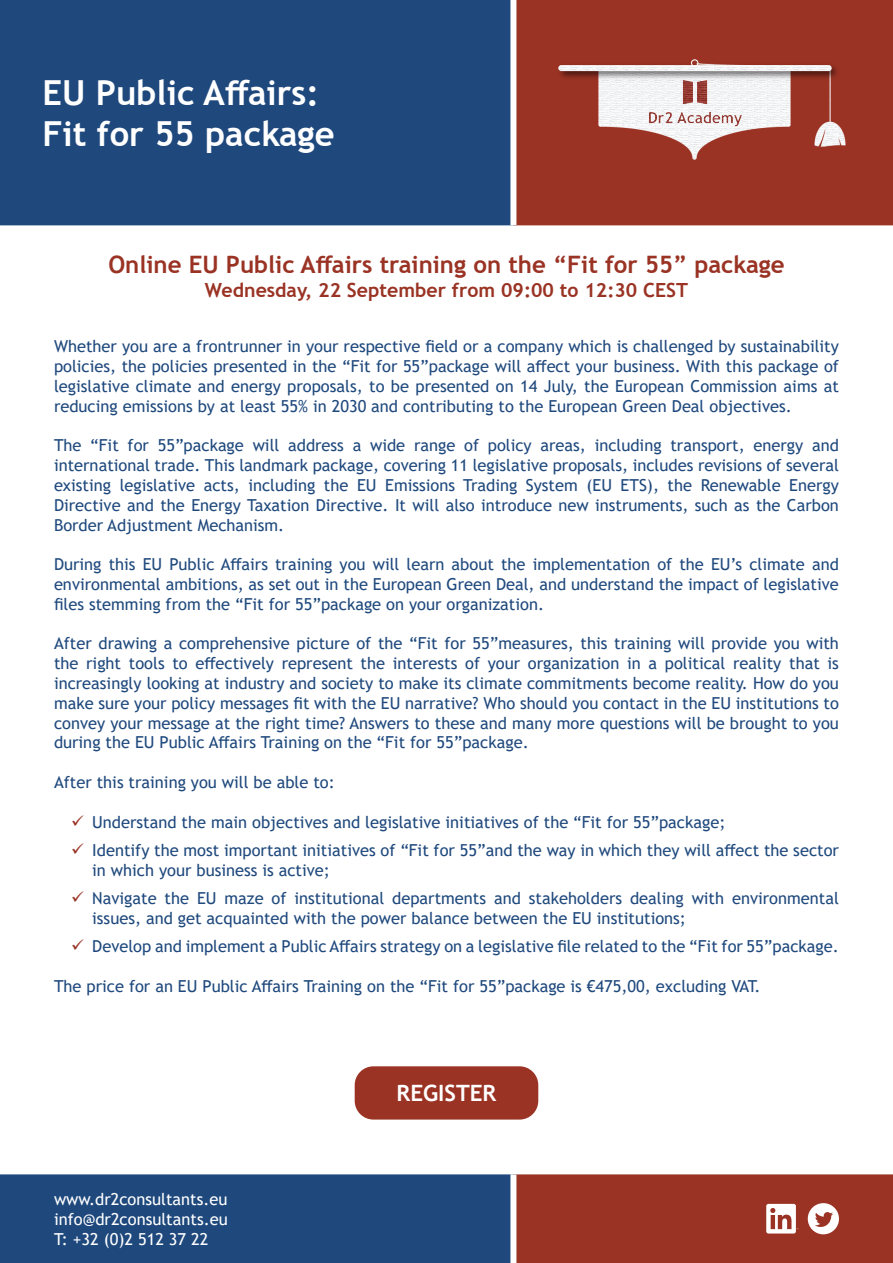
<style>
.page{position:relative;width:893px;height:1263px;background:#fff}
.page>*{position:absolute;margin:0;border:0;box-sizing:border-box;transform-origin:0 0}
.t1{font:700 34.5px "Trebuchet MS";color:#fff}
.t2{font:700 24px "Trebuchet MS";color:#9a3324}
.t3{font:700 22.5px "Trebuchet MS";color:#fff}
.t4{font:700 19.5px "Trebuchet MS";color:#9a3324}
.t5{font:16.5px/19.8px "Trebuchet MS";color:#1f497d;text-align:justify}
.t6{font:16.5px "Trebuchet MS";color:#fff}
</style>
<div class="page">
<div style="left:0;top:1174px;width:510px;height:89px;background:#1f497d"></div>
<div style="left:0;top:0;width:510px;height:225px;background:#1f497d"></div>
<div style="left:516px;top:0;width:377px;height:225px;background:#9a3324"></div>
<div style="left:513px;top:1174px;width:380px;height:89px;background:#9a3324"></div>
<img style="left:814px;top:86px;width:32px;height:21px">
<img style="left:584px;top:86px;width:222px;height:81px">
<img style="left:555px;top:58px;width:291px;height:28px">
<img style="left:631px;top:94px;width:127px;height:48px">
<img style="left:667px;top:64px;width:55px;height:55px">
<img style="left:799px;top:107px;width:52px;height:55px">
<div style="left:355px;top:1067px;width:182px;height:52px;background:#9a3324;border-radius:18px"></div>
<div style="left:355px;top:1066px;width:183px;height:53px;border:2px solid #9a3324;border-radius:18px"></div>
<p class="t1" style="left:43px;top:71px;width:278px">EU Public Affairs:</p>
<p class="t1" style="left:43px;top:112px;width:294px">Fit for 55 package</p>
<p class="t2" style="left:108px;top:250px;width:678px">Online EU Public Affairs training on the “Fit for 55” package</p>
<p class="t4" style="left:205px;top:277px;width:485px">Wednesday, 22 September from 09:00 to 12:30 CEST</p>
<p class="t5" style="left:54px;top:336px;width:786px">Whether you are a frontrunner in your respective field or a company which is challenged by sustainability policies, the policies presented in the “Fit for 55”package will affect your business. With this package of legislative climate and energy proposals, to be presented on 14 July, the European Commission aims at reducing emissions by at least 55% in 2030 and contributing to the European Green Deal objectives.</p>
<p class="t5" style="left:54px;top:435px;width:786px">The “Fit for 55”package will address a wide range of policy areas, including transport, energy and international trade. This landmark package, covering 11 legislative proposals, includes revisions of several existing legislative acts, including the EU Emissions Trading System (EU ETS), the Renewable Energy Directive and the Energy Taxation Directive. It will also introduce new instruments, such as the Carbon Border Adjustment Mechanism.</p>
<p class="t5" style="left:54px;top:554px;width:786px">During this EU Public Affairs training you will learn about the implementation of the EU’s climate and environmental ambitions, as set out in the European Green Deal, and understand the impact of legislative files stemming from the “Fit for 55”package on your organization.</p>
<p class="t5" style="left:54px;top:633px;width:786px">After drawing a comprehensive picture of the “Fit for 55”measures, this training will provide you with the right tools to effectively represent the interests of your organization in a political reality that is increasingly looking at industry and society to make its climate commitments become reality. How do you make sure your policy messages fit with the EU narrative? Who should you contact in the EU institutions to convey your message at the right time? Answers to these and many more questions will be brought to you during the EU Public Affairs Training on the “Fit for 55”package.</p>
<p class="t5" style="left:54px;top:772px;width:282px">After this training you will be able to:</p>
<p class="t5" style="left:92px;top:812px;width:635px">Understand the main objectives and legislative initiatives of the “Fit for 55”package;</p>
<p class="t5" style="left:92px;top:840px;width:748px">Identify the most important initiatives of “Fit for 55”and the way in which they will affect the sector in which your business is active;</p>
<p class="t5" style="left:92px;top:888px;width:748px">Navigate the EU maze of institutional departments and stakeholders dealing with environmental issues, and get acquainted with the power balance between the EU institutions;</p>
<p class="t5" style="left:92px;top:936px;width:748px">Develop and implement a Public Affairs strategy on a legislative file related to the “Fit for 55”package.</p>
<p class="t5" style="left:54px;top:976px;width:708px">The price for an EU Public Affairs Training on the “Fit for 55”package is €475,00, excluding VAT.</p>
<p class="t6" style="left:54px;top:1189px;width:175px">www.dr2consultants.eu</p>
<p class="t6" style="left:54px;top:1208px;width:175px">info@dr2consultants.eu</p>
<p class="t6" style="left:54px;top:1228px;width:156px">T: +32 (0)2 512 37 22</p>
<p class="t3" style="left:397px;top:1079px;width:101px">REGISTER</p>
</div>
